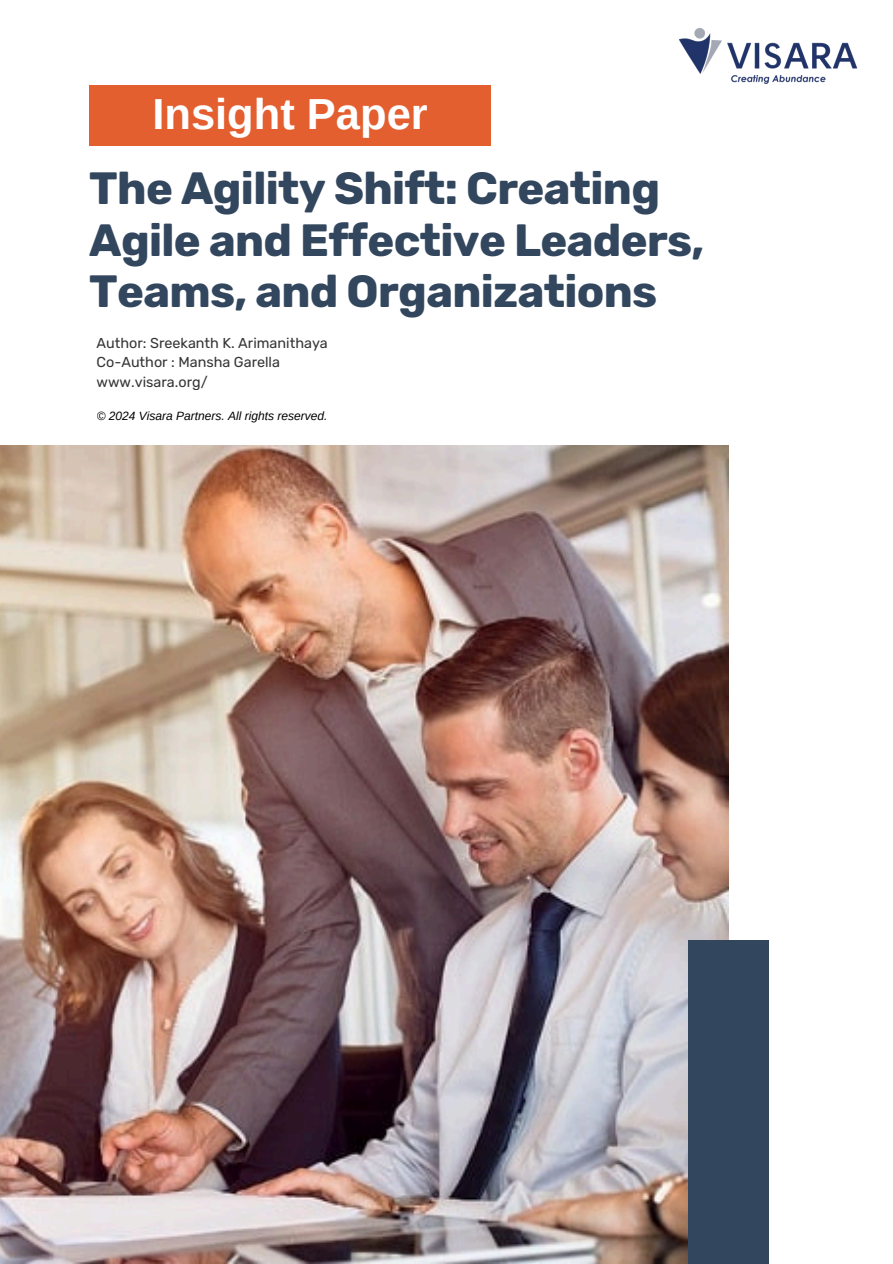
<style>
.page{position:relative;width:893px;height:1264px;background:#fff}
.page>*{position:absolute;margin:0;border:0;box-sizing:border-box;transform-origin:0 0}
.t1{font:700 45px/51.8px "Rubik";letter-spacing:-.015em;color:#32465e}
.t2{font:700 43.5px "Arimo";color:#fff}
.t3{font:14.4px/19.4px "Rubik";color:#353537}
.t4{font:italic 12px "Arimo";color:#000}
</style>
<div class="page">
<div style="left:89px;top:85px;width:401px;height:60px;background:#e35f2f"></div>
<img style="left:0;top:445px;width:727px;height:818px">
<div style="left:687px;top:940px;width:81px;height:323px;background:#32465e"></div>
<img style="left:679px;top:27px;width:179px;height:57px">
<h1 class="t2" style="left:152px;top:89px;width:277px">Insight Paper</h1>
<p class="t1" style="left:89px;top:162px;width:616px">The Agility Shift: Creating<br>Agile and Effective Leaders,<br>Teams, and Organizations</p>
<p class="t3" style="left:97px;top:333px;width:233px">Author: Sreekanth K. Arimanithaya<br>Co-Author : Mansha Garella www.visara.org/</p>
<p class="t4" style="left:97px;top:409px;width:232px">© 2024 Visara Partners. All rights reserved.</p>
</div>
